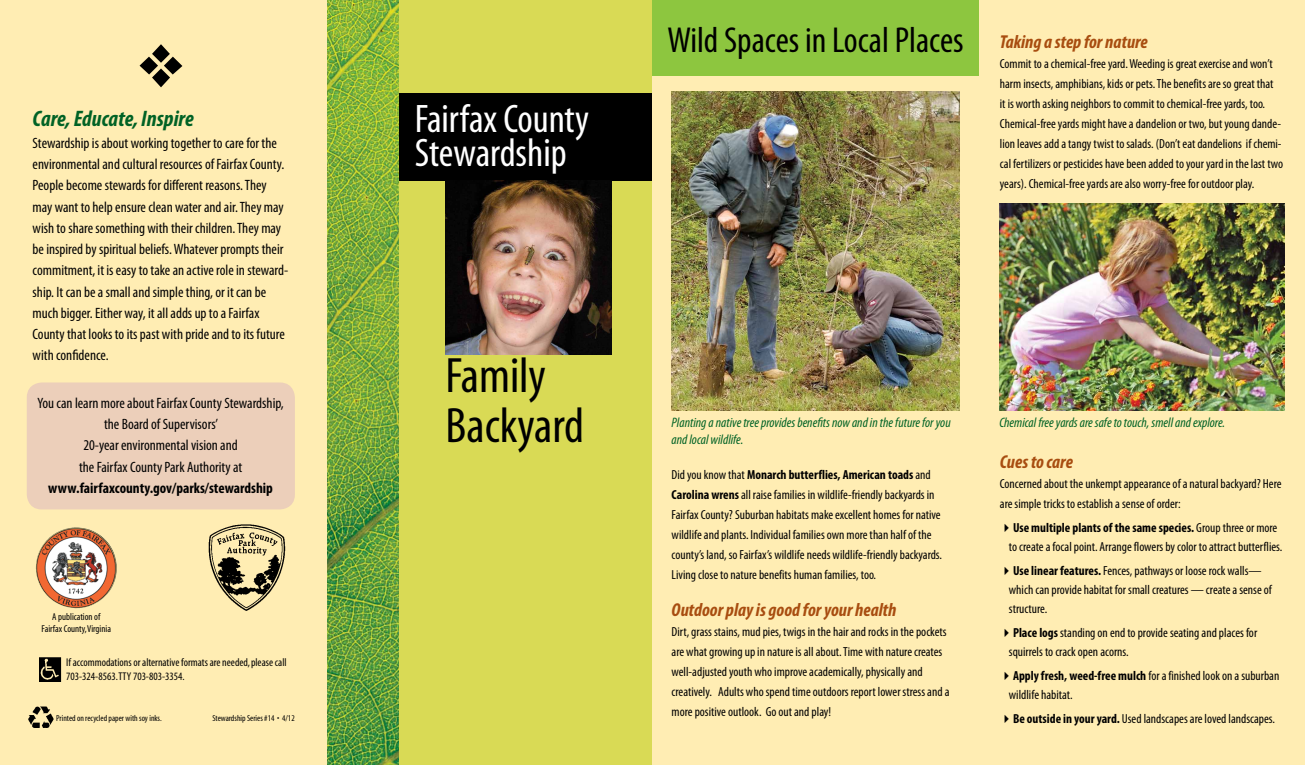
<style>
.page{position:relative;width:1305px;height:765px;background:#fff}
.page>*{position:absolute;margin:0;border:0;box-sizing:border-box;transform-origin:0 0}
.t1{font:condensed 50px/50px "Myriad";color:#000}
.t2{font:condensed 40px/33.8px "Myriad";color:#fff}
.t3{font:condensed 36.25px "Myriad Pro";color:#000}
.t4{font:italic 700 condensed 22.5px "Myriad Pro";color:#006225}
.t5{font:italic 700 condensed 18.75px "Myriad Pro";color:#a84d10}
.t6{font:condensed 15px/21.2px "Myriad Pro";color:#000}
.t7{font:italic condensed 13.75px/17.5px "Myriad Pro";color:#006225}
.t8{font:condensed 13.12px/20px "Myriad Pro";color:#000}
.t9{font:condensed 11.25px/13.5px "Myriad";color:#000}
.t10{font:condensed 10px/12px "Myriad";color:#000;text-align:center}
.t11{font:condensed 8.75px "Myriad";color:#000}
.s1{font-weight:700}
</style>
<div class="page">
<div style="left:395px;top:0;width:257px;height:765px;background:#d9da55"></div>
<div style="left:394px;top:93px;width:258px;height:88px;background:#000"></div>
<div style="left:652px;top:0;width:653px;height:765px;background:#ffedb3"></div>
<div style="left:652px;top:0;width:327px;height:75px;background:#8dc63f"></div>
<img style="left:326px;top:0;width:72px;height:765px">
<div style="left:0;top:0;width:326px;height:765px;background:#ffedb3"></div>
<div style="left:27px;top:382px;width:268px;height:127px;background:#eccfba;border-radius:15px"></div>
<img style="left:208px;top:524px;width:78px;height:87px">
<img style="left:36px;top:527px;width:38px;height:71px">
<img style="left:39px;top:658px;width:22px;height:23px">
<img style="left:29px;top:707px;width:25px;height:21px">
<img style="left:445px;top:181px;width:167px;height:173px">
<img style="left:672px;top:92px;width:288px;height:318px">
<img style="left:999px;top:203px;width:285px;height:207px">
<p class="t4" style="left:33px;top:105px;width:163px">Care, Educate, Inspire</p>
<p class="t6" style="left:33px;top:132px;width:257px">Stewardship is about working together to care for the environmental and cultural resources of Fairfax County.<br>People become stewards for different reasons. They may want to help ensure clean water and air. They may wish to share something with their children. They may be inspired by spiritual beliefs. Whatever prompts their commitment, it is easy to take an active role in steward&shy;ship. It can be a small and simple thing, or it can be much bigger. Either way, it all adds up to a Fairfax County that looks to its past with pride and to its future with confidence.</p>
<p class="t6" style="left:37px;top:392px;width:248px;text-align:center">You can learn more about Fairfax County Stewardship, the Board of Supervisors’<br>20-year environmental vision and<br>the Fairfax County Park Authority at <span class="s1">www.fairfaxcounty.gov/parks/stewardship</span></p>
<p class="t10" style="left:42px;top:611px;width:71px">A publication of<br>Fairfax County, Virginia</p>
<p class="t9" style="left:66px;top:656px;width:222px">If accommodations or alternative formats are needed, please call<br>703-324-8563.TTY 703-803-3354.</p>
<p class="t11" style="left:56px;top:714px;width:107px">Printed on recycled paper with soy inks.</p>
<p class="t11" style="left:212px;top:714px;width:84px">Stewardship Series #14 • 4/12</p>
<h1 class="t2" style="left:415px;top:104px;width:176px">Fairfax County<br>Stewardship</h1>
<p class="t1" style="left:445px;top:352px;width:140px">Family<br>Backyard</p>
<p class="t3" style="left:668px;top:18px;width:298px">Wild Spaces in Local Places</p>
<p class="t5" style="left:1000px;top:30px;width:149px">Taking a step for nature</p>
<p class="t8" style="left:1000px;top:53px;width:285px">Commit to a chemical-free yard. Weeding is great exercise and won’t harm insects, amphibians, kids or pets. The benefits are so great that<br>it is worth asking neighbors to commit to chemical-free yards, too.<br>Chemical-free yards might have a dandelion or two, but young dande&shy;lion leaves add a tangy twist to salads. (Don’t eat dandelions if chemi&shy;cal fertilizers or pesticides have been added to your yard in the last two years). Chemical-free yards are also worry-free for outdoor play.</p>
<p class="t7" style="left:672px;top:413px;width:281px">Planting a native tree provides benefits now and in the future for you and local wildlife.</p>
<p class="t8" style="left:672px;top:464px;width:272px">Did you know that <span class="s1">Monarch butterflies, American toads</span> and <span class="s1">Carolina wrens</span> all raise families in wildlife-friendly backyards in Fairfax County? Suburban habitats make excellent homes for native wildlife and plants. Individual families own more than half of the county’s land, so Fairfax’s wildlife needs wildlife-friendly backyards.<br>Living close to nature benefits human families, too.</p>
<p class="t5" style="left:672px;top:598px;width:226px">Outdoor play is good for your health</p>
<p class="t8" style="left:672px;top:621px;width:279px">Dirt, grass stains, mud pies, twigs in the hair and rocks in the pockets are what growing up in nature is all about. Time with nature creates well-adjusted youth who improve academically, physically and creatively. Adults who spend time outdoors report lower stress and a more positive outlook. Go out and play!</p>
<p class="t7" style="left:999px;top:413px;width:227px">Chemical free yards are safe to touch, smell and explore.</p>
<p class="t5" style="left:1000px;top:450px;width:74px">Cues to care</p>
<p class="t8" style="left:1000px;top:473px;width:283px">Concerned about the unkempt appearance of a natural backyard? Here are simple tricks to establish a sense of order:</p>
<p class="t8" style="left:1009px;top:518px;width:275px;line-height:18.8px;text-align:center"><span class="s1">Use multiple plants of the same species.</span> Group three or more to create a focal point. Arrange flowers by color to attract butterflies.</p>
<p class="t8" style="left:1009px;top:561px;width:264px;line-height:18.8px;text-indent:4px"><span class="s1">Use linear features.</span> Fences, pathways or loose rock walls— which can provide habitat for small creatures — create a sense of structure.</p>
<p class="t8" style="left:1009px;top:623px;width:250px;line-height:18.8px;text-indent:4px"><span class="s1">Place logs</span> standing on end to provide seating and places for squirrels to crack open acorns.</p>
<p class="t8" style="left:1009px;top:666px;width:272px;line-height:18.8px;text-indent:4px"><span class="s1">Apply fresh, weed-free mulch</span> for a finished look on a suburban wildlife habitat.</p>
<p class="t8" style="left:1013px;top:709px;width:264px"><span class="s1">Be outside in your yard.</span> Used landscapes are loved landscapes.</p>
</div>
